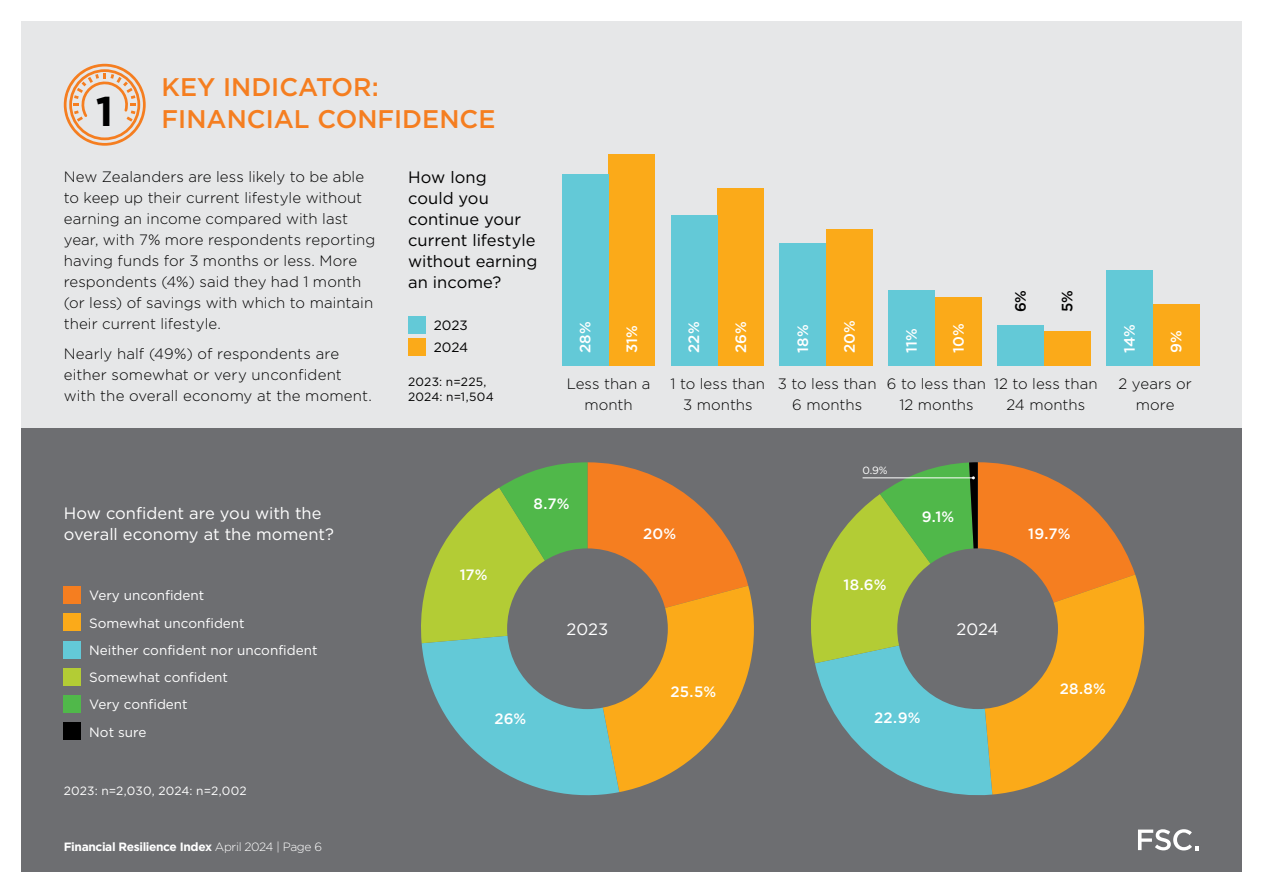
<style>
.page{position:relative;width:1263px;height:893px;background:#fff}
.page>*{position:absolute;margin:0;border:0;box-sizing:border-box;transform-origin:0 0}
.t1{font:500 25.5px/31.5px "Gotham";color:#f57e20}
.t2{font:16.5px/21px "Gotham";color:#000}
.t3{font:16.5px/21px "Gotham";color:#fff}
.t4{font:300 15px/21px "Gotham";letter-spacing:.005em;color:#000;text-align:center}
.t5{font:500 15px "Gotham";letter-spacing:.015em;color:#fff}
.t6{font:500 15px "Gotham";color:#000}
.t7{font:13.5px/27.3px "Gotham";color:#fff}
.t8{font:13.5px/21.9px "Gotham";letter-spacing:-.005em;color:#000}
.t9{font:700 12px "Gotham";letter-spacing:-.03em;color:#fff}
.t10{font:12px "Gotham";letter-spacing:.01em;color:#fff}
.t11{font:12px/15px "Gotham";letter-spacing:.02em;color:#000}
.t12{font:10.5px "Gotham";color:#fff}
.s1{font-weight:700;font-size:41.55px;color:#000}
.s2{font-weight:300}
</style>
<div class="page">
<div style="left:21px;top:21px;width:1221px;height:851px;background:#e6e7e8"></div>
<div style="left:21px;top:429px;width:1221px;height:443px;background:#6d6e71"></div>
<svg style="left:64px;top:64px;width:82px;height:82px"></svg>
<div style="left:64px;top:696px;width:17px;height:17px;background:#50b84a"></div>
<div style="left:64px;top:723px;width:17px;height:17px;background:#000"></div>
<div style="left:64px;top:641px;width:17px;height:17px;background:#63c9d7"></div>
<div style="left:64px;top:668px;width:17px;height:17px;background:#b3cc35"></div>
<div style="left:64px;top:614px;width:17px;height:17px;background:#fbaa19"></div>
<div style="left:64px;top:587px;width:17px;height:17px;background:#f57e20"></div>
<svg style="left:421px;top:462px;width:333px;height:334px"></svg>
<div style="left:507px;top:548px;width:161px;height:161px;background:#6d6e71;border-radius:50%"></div>
<div style="left:408px;top:316px;width:17px;height:17px;background:#63c9d7"></div>
<div style="left:408px;top:338px;width:17px;height:17px;background:#fbaa19"></div>
<svg style="left:811px;top:462px;width:334px;height:333px"></svg>
<div style="left:897px;top:548px;width:161px;height:161px;background:#6d6e71;border-radius:50%"></div>
<div style="left:608px;top:154px;width:47px;height:212px;background:#fbaa19"></div>
<div style="left:562px;top:175px;width:46px;height:191px;background:#63c9d7"></div>
<div style="left:717px;top:188px;width:47px;height:178px;background:#fbaa19"></div>
<div style="left:671px;top:216px;width:46px;height:150px;background:#63c9d7"></div>
<div style="left:826px;top:229px;width:47px;height:137px;background:#fbaa19"></div>
<div style="left:779px;top:243px;width:47px;height:123px;background:#63c9d7"></div>
<div style="left:935px;top:298px;width:47px;height:68px;background:#fbaa19"></div>
<div style="left:888px;top:291px;width:47px;height:75px;background:#63c9d7"></div>
<div style="left:1044px;top:332px;width:47px;height:34px;background:#fbaa19"></div>
<div style="left:997px;top:325px;width:47px;height:41px;background:#63c9d7"></div>
<div style="left:1153px;top:304px;width:46px;height:62px;background:#fbaa19"></div>
<div style="left:1106px;top:270px;width:47px;height:96px;background:#63c9d7"></div>
<svg style="left:1138px;top:829px;width:61px;height:21px"></svg>
<h1 class="t1" style="left:96px;top:71px;width:401px;text-indent:66px">KEY INDICATOR:<br><span class="s1">1</span> FINANCIAL CONFIDENCE</h1>
<p class="t4" style="left:64px;top:166px;width:313px;text-align:left">New Zealanders are less likely to be able to keep up their current lifestyle without earning an income compared with last year, with 7% more respondents reporting having funds for 3 months or less. More respondents (4%) said they had 1 month (or less) of savings with which to maintain their current lifestyle.</p>
<p class="t4" style="left:64px;top:342px;width:309px;text-align:left">Nearly half (49%) of respondents are either somewhat or very unconfident with the overall economy at the moment.</p>
<p class="t2" style="left:408px;top:167px;width:131px">How long<br>could you continue your current lifestyle without earning an income?</p>
<p class="t8" style="left:434px;top:314px;width:36px">2023<br>2024</p>
<p class="t11" style="left:408px;top:374px;width:87px">2023: n=225,<br>2024: n=1,504</p>
<p class="t6" style="left:1011px;top:312px;width:24px;rotate:-90deg">6%</p>
<p class="t6" style="left:1057px;top:312px;width:24px;rotate:-90deg">5%</p>
<p class="t5" style="left:622px;top:353px;width:30px;rotate:-90deg">31%</p>
<p class="t5" style="left:731px;top:353px;width:33px;rotate:-90deg">26%</p>
<p class="t5" style="left:840px;top:353px;width:34px;rotate:-90deg">20%</p>
<p class="t5" style="left:949px;top:353px;width:31px;rotate:-90deg">10%</p>
<p class="t5" style="left:1119px;top:353px;width:30px;rotate:-90deg">14%</p>
<p class="t5" style="left:575px;top:353px;width:33px;rotate:-90deg">28%</p>
<p class="t5" style="left:684px;top:353px;width:33px;rotate:-90deg">22%</p>
<p class="t5" style="left:793px;top:353px;width:30px;rotate:-90deg">18%</p>
<p class="t5" style="left:902px;top:353px;width:26px;rotate:-90deg">11%</p>
<p class="t5" style="left:1166px;top:353px;width:24px;rotate:-90deg">9%</p>
<p class="t4" style="left:567px;top:373px;width:85px">Less than a month</p>
<p class="t4" style="left:670px;top:373px;width:96px">1 to less than<br>3 months</p>
<p class="t4" style="left:778px;top:373px;width:100px">3 to less than<br>6 months</p>
<p class="t4" style="left:887px;top:373px;width:101px">6 to less than<br>12 months</p>
<p class="t4" style="left:994px;top:373px;width:105px">12 to less than<br>24 months</p>
<p class="t4" style="left:1118px;top:373px;width:75px">2 years or more</p>
<p class="t12" style="left:862px;top:464px;width:26px">0.9%</p>
<p class="t3" style="left:64px;top:502px;width:272px">How confident are you with the overall economy at the moment?</p>
<p class="t7" style="left:89px;top:582px;width:117px">Very unconfident</p>
<p class="t7" style="left:89px;top:609px;width:157px">Somewhat unconfident</p>
<p class="t7" style="left:89px;top:636px;width:230px">Neither confident nor unconfident</p>
<p class="t7" style="left:89px;top:663px;width:140px">Somewhat confident<br>Very confident<br>Not sure</p>
<p class="t10" style="left:64px;top:783px;width:184px">2023: n=2,030, 2024: n=2,002</p>
<p class="t9" style="left:64px;top:840px;width:260px">Financial Resilience Index <span class="s2">April 2024 | Page 6</span></p>
<p class="t5" style="left:460px;top:565px;width:29px">17%</p>
<p class="t5" style="left:533px;top:494px;width:38px">8.7%</p>
<p class="t3" style="left:567px;top:619px;width:43px">2023</p>
<p class="t5" style="left:494px;top:709px;width:33px">26%</p>
<p class="t5" style="left:643px;top:524px;width:34px">20%</p>
<p class="t5" style="left:670px;top:682px;width:47px">25.5%</p>
<p class="t5" style="left:843px;top:575px;width:44px">18.6%</p>
<p class="t5" style="left:922px;top:506px;width:34px">9.1%</p>
<p class="t3" style="left:956px;top:619px;width:44px">2024</p>
<p class="t5" style="left:874px;top:708px;width:48px">22.9%</p>
<p class="t5" style="left:1028px;top:523px;width:44px">19.7%</p>
<p class="t5" style="left:1060px;top:679px;width:48px">28.8%</p>
</div>
